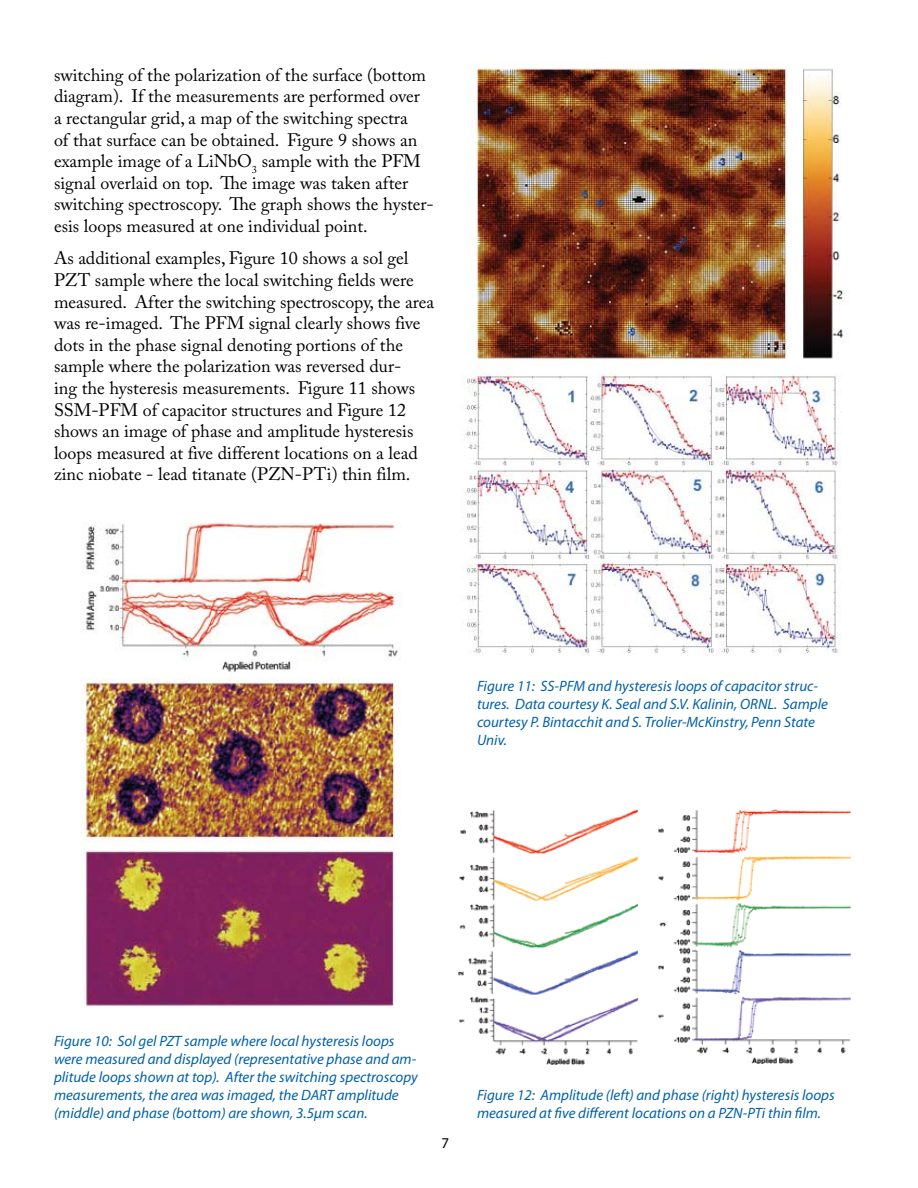
<style>
.page{position:relative;width:918px;height:1188px;background:#fff}
.page>*{position:absolute;margin:0;border:0;box-sizing:border-box;transform-origin:0 0}
.t1{font:18px/21.6px "Adobe Caslon Pro";color:#000}
.t2{font:italic 15px/18px "Myriad Pro";color:#0061aa}
.t3{font:15px "Myriad Pro";color:#000}
</style>
<div class="page">
<img style="left:458px;top:809px;width:181px;height:256px">
<img style="left:658px;top:809px;width:193px;height:255px">
<img style="left:465px;top:62px;width:378px;height:594px">
<img style="left:81px;top:522px;width:317px;height:485px">
<p class="t1" style="left:54px;top:64px;width:381px">switching of the polarization of the surface (bottom diagram). If the measurements are performed over<br>a rectangular grid, a map of the switching spectra<br>of that surface can be obtained. Figure 9 shows an example image of a LiNbO<sub>3</sub> sample with the PFM signal overlaid on top. The image was taken after switching spectroscopy. The graph shows the hyster&shy;esis loops measured at one individual point.</p>
<p class="t1" style="left:54px;top:247px;width:382px">As additional examples, Figure 10 shows a sol gel PZT sample where the local switching fields were measured. After the switching spectroscopy, the area was re-imaged. The PFM signal clearly shows five dots in the phase signal denoting portions of the sample where the polarization was reversed dur-<br>ing the hysteresis measurements. Figure 11 shows SSM-PFM of capacitor structures and Figure 12 shows an image of phase and amplitude hysteresis loops measured at five different locations on a lead zinc niobate - lead titanate (PZN-PTi) thin film.</p>
<p class="t2" style="left:477px;top:676px;width:352px">Figure 11: SS-PFM and hysteresis loops of capacitor struc&shy;tures. Data courtesy K. Seal and S.V. Kalinin, ORNL. Sample courtesy P. Bintacchit and S. Trolier-McKinstry, Penn State Univ.</p>
<p class="t2" style="left:54px;top:1032px;width:365px">Figure 10: Sol gel PZT sample where local hysteresis loops were measured and displayed (representative phase and am&shy;plitude loops shown at top). After the switching spectroscopy measurements, the area was imaged, the DART amplitude (middle) and phase (bottom) are shown, 3.5µm scan.</p>
<p class="t3" style="left:442px;top:1134px;width:9px">7</p>
<p class="t2" style="left:477px;top:1086px;width:359px">Figure 12: Amplitude (left) and phase (right) hysteresis loops measured at five different locations on a PZN-PTi thin film.</p>
</div>
